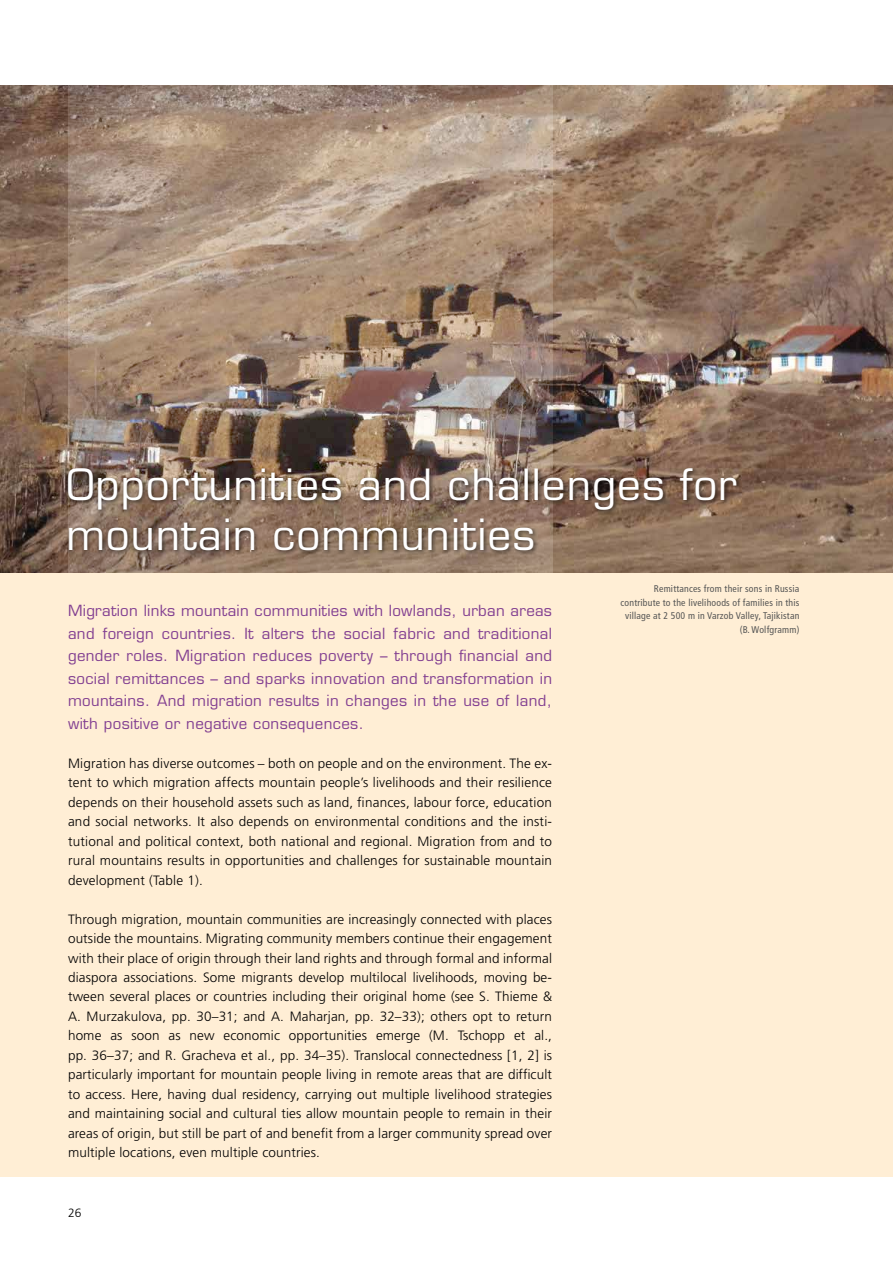
<style>
.page{position:relative;width:893px;height:1263px;background:#fff}
.page>*{position:absolute;margin:0;border:0;box-sizing:border-box;transform-origin:0 0}
.t1{font:42px/49.5px "Eurostile";letter-spacing:.025em;color:#fff}
.t2{font:15px/22.5px "Eurostile";letter-spacing:.025em;color:#823f91;text-align:justify}
.t3{font:300 13.5px/19.5px "Frutiger LT Pro";letter-spacing:.01em;color:#000;text-align:justify}
.t4{font:300 12px "Frutiger LT Pro";color:#000}
.t5{font:condensed 9.75px/13.5px "Frutiger LT Pro";letter-spacing:.02em;color:#575756;text-align:right}
</style>
<div class="page">
<div style="left:0;top:86px;width:893px;height:1091px;background:#ffeed5"></div>
<img style="left:0;top:86px;width:893px;height:487px">
<svg style="left:68px;top:86px;width:484px;height:487px;background:#a18a78"></svg>
<div style="left:65px;top:466px;width:677px;height:89px;background:#000;opacity:.6"></div>
<h1 class="t1" style="left:66px;top:460px;width:672px">Opportunities and challenges for mountain communities</h1>
<p class="t2" style="left:68px;top:599px;width:486px">Migration links mountain communities with lowlands, urban areas and foreign countries. It alters the social fabric and traditional gender roles. Migration reduces poverty – through financial and social remittances – and sparks innovation and transformation in mountains. And migration results in changes in the use of land, with positive or negative consequences.</p>
<p class="t3" style="left:68px;top:753px;width:486px">Migration has diverse outcomes – both on people and on the environment. The ex&shy;tent to which migration affects mountain people’s livelihoods and their resilience depends on their household assets such as land, finances, labour force, education and social networks. It also depends on environmental conditions and the insti&shy;tutional and political context, both national and regional. Migration from and to rural mountains results in opportunities and challenges for sustainable mountain development (Table 1).</p>
<p class="t3" style="left:68px;top:909px;width:486px">Through migration, mountain communities are increasingly connected with places outside the mountains. Migrating community members continue their engagement with their place of origin through their land rights and through formal and informal diaspora associations. Some migrants develop multilocal livelihoods, moving be&shy;tween several places or countries including their original home (see S. Thieme &amp; A. Murzakulova, pp. 30–31; and A. Maharjan, pp. 32–33); others opt to return home as soon as new economic opportunities emerge (M. Tschopp et al., pp. 36–37; and R. Gracheva et al., pp. 34–35). Translocal connectedness [1, 2] is particularly important for mountain people living in remote areas that are difficult to access. Here, having dual residency, carrying out multiple livelihood strategies and maintaining social and cultural ties allow mountain people to remain in their areas of origin, but still be part of and benefit from a larger community spread over multiple locations, even multiple countries.</p>
<p class="t4" style="left:68px;top:1205px;width:15px">26</p>
<p class="t5" style="left:621px;top:582px;width:180px">Remittances from their sons in Russia contribute to the livelihoods of families in this village at 2 500 m in Varzob Valley, Tajikistan (B. Wolfgramm)</p>
</div>
